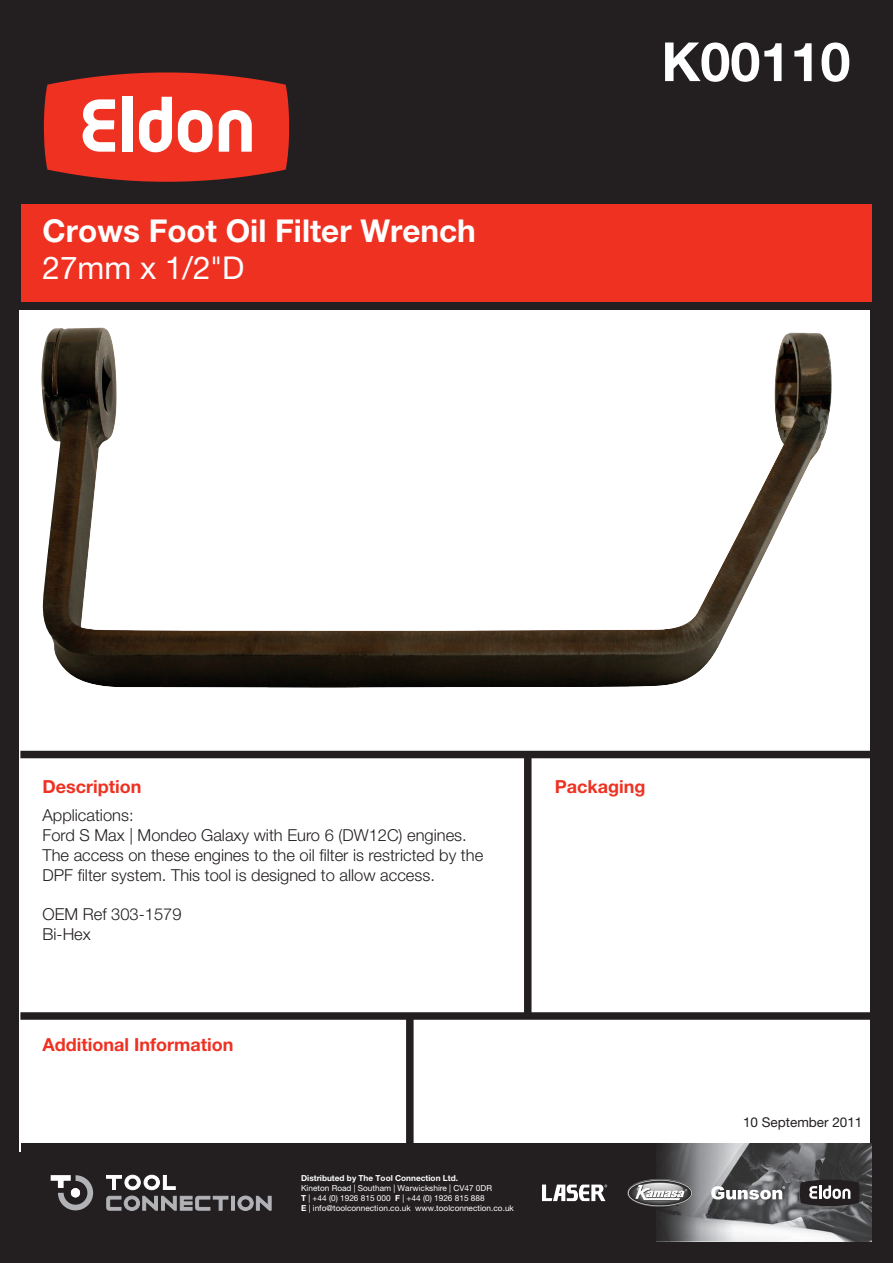
<style>
.page{position:relative;width:893px;height:1263px;background:#231f20}
.page>*{position:absolute;margin:0;border:0;box-sizing:border-box;transform-origin:0 0}
.t1{font:700 54px "Helvetica Neue LT Pro";color:#fff}
.t2{font:700 31.5px "Helvetica Neue LT Pro";color:#fff}
.t3{font:31.5px "Helvetica Neue LT Pro";color:#fff}
.t4{font:700 18px "Helvetica Neue LT Pro";color:#ef3122}
.t5{font:300 16.5px "Helvetica Neue LT Pro";color:#231f20}
.t6{font:13.5px "Helvetica Neue LT Pro";color:#231f20}
.t7{font:8.25px "Helvetica Neue LT Pro";color:#fff}
.t8{font:700 8.25px "Helvetica Neue LT Pro";color:#fff}
.s1{font-weight:300}
.s2{font-weight:700}
</style>
<div class="page">
<div style="left:19px;top:310px;width:851px;height:842px;background:#fff"></div>
<div style="left:21px;top:204px;width:851px;height:98px;background:#ef3122"></div>
<div style="left:20px;top:1012px;width:852px;height:8px;background:#231f20"></div>
<div style="left:406px;top:1015px;width:8px;height:131px;background:#231f20"></div>
<div style="left:20px;top:751px;width:852px;height:7px;background:#231f20"></div>
<div style="left:524px;top:756px;width:7px;height:259px;background:#231f20"></div>
<img style="left:21px;top:1144px;width:851px;height:98px">
<svg style="left:106px;top:1174px;width:70px;height:16px"></svg>
<svg style="left:106px;top:1196px;width:122px;height:15px"></svg>
<hr style="left:231px;top:1196px;width:4px;height:14px;background:#b2b3b7">
<svg style="left:237px;top:1196px;width:35px;height:15px"></svg>
<svg style="left:51px;top:1175px;width:42px;height:35px"></svg>
<div style="left:71px;top:1188px;width:9px;height:9px;background:#fff;border-radius:50%"></div>
<svg style="left:542px;top:1184px;width:65px;height:17px"></svg>
<img style="left:627px;top:1179px;width:65px;height:28px">
<svg style="left:711px;top:1186px;width:74px;height:13px"></svg>
<svg style="left:800px;top:1179px;width:59px;height:27px"></svg>
<svg style="left:44px;top:72px;width:245px;height:110px;background:#df5247"></svg>
<img style="left:41px;top:328px;width:791px;height:360px">
<p class="t2" style="left:43px;top:211px;width:435px">Crows Foot Oil Filter Wrench</p>
<p class="t3" style="left:43px;top:249px;width:203px">27mm x 1/2<span class="s1">"</span>D</p>
<p class="t1" style="left:661px;top:28px;width:191px">K00110</p>
<p class="t4" style="left:43px;top:775px;width:100px">Description</p>
<p class="t5" style="left:43px;top:805px;width:93px">Applications:</p>
<p class="t5" style="left:43px;top:825px;width:426px">Ford S Max | Mondeo Galaxy with Euro 6 (DW12C) engines.</p>
<p class="t5" style="left:43px;top:845px;width:442px">The access on these engines to the oil filter is restricted by the</p>
<p class="t5" style="left:43px;top:865px;width:394px">DPF filter system. This tool is designed to allow access.</p>
<p class="t5" style="left:43px;top:904px;width:141px">OEM Ref 303-1579</p>
<p class="t5" style="left:43px;top:924px;width:50px">Bi-Hex</p>
<p class="t4" style="left:43px;top:1033px;width:192px">Additional Information</p>
<p class="t4" style="left:555px;top:775px;width:92px">Packaging</p>
<p class="t8" style="left:301px;top:1173px;width:158px">Distributed by The Tool Connection Ltd.</p>
<p class="t7" style="left:301px;top:1183px;width:192px">Kineton Road | Southam | Warwickshire | CV47 0DR</p>
<p class="t7" style="left:301px;top:1193px;width:185px"><span class="s2">T</span> | +44 (0) 1926 815 000 <span class="s2">F</span> | +44 (0) 1926 815 888</p>
<p class="t7" style="left:301px;top:1202px;width:214px"><span class="s2">E</span> | info@toolconnection.co.uk www.toolconnection.co.uk</p>
<p class="t6" style="left:743px;top:1114px;width:121px">10 September 2011</p>
</div>
